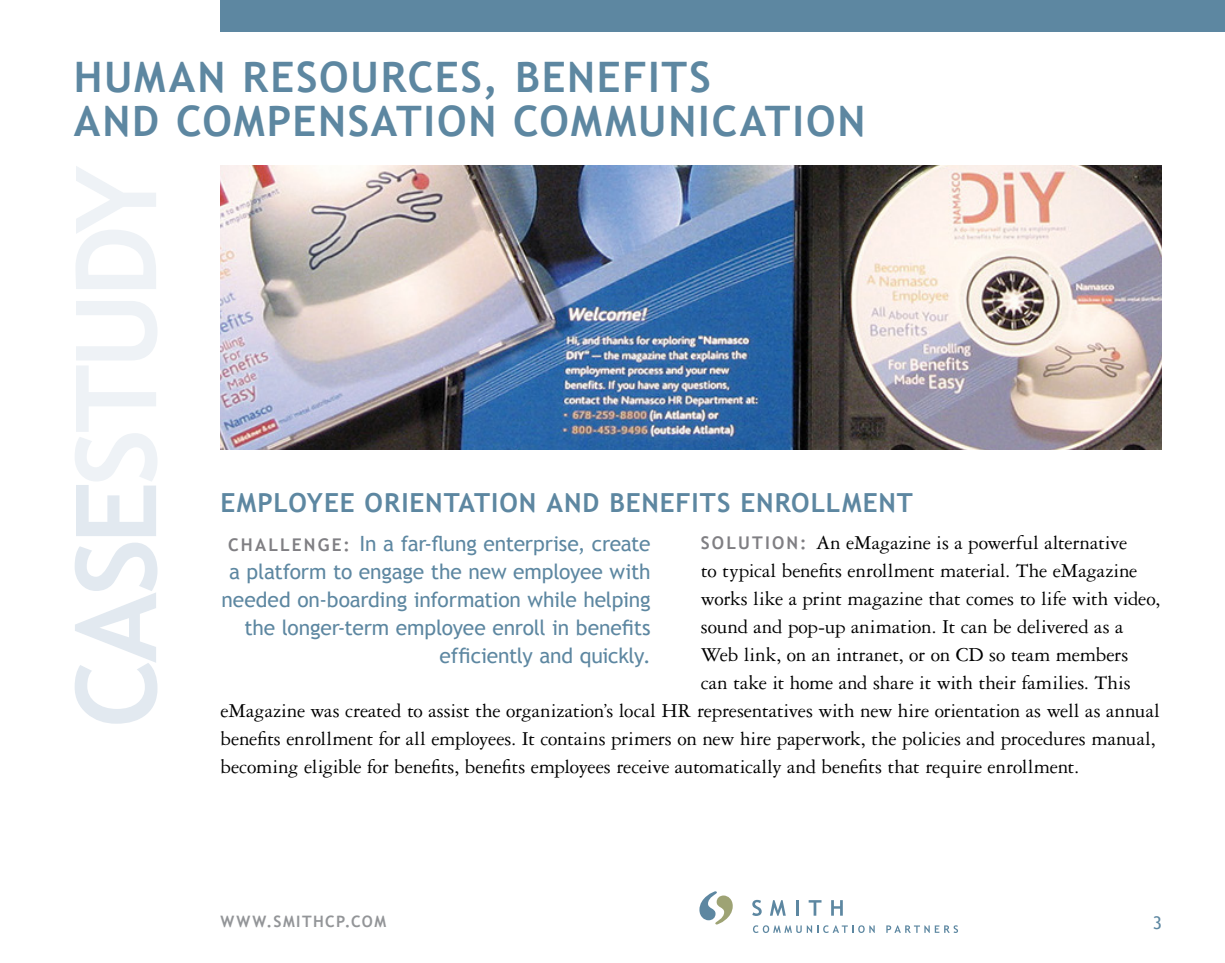
<style>
.page{position:relative;width:1225px;height:963px;background:#fff}
.page>*{position:absolute;margin:0;border:0;box-sizing:border-box;transform-origin:0 0}
.t1{font:700 42px/43.8px "Trebuchet MS";letter-spacing:.04em;color:#5d87a1}
.Case_Study_-_Sub_Hea{font:700 26.25px "Trebuchet MS";letter-spacing:.035em;color:#5d87a1}
.Solution_-_body{font:21px "Garamond 3 LT Std";letter-spacing:-.01em;color:#000}
.Challenge_-_body{font:21px/28px "Trebuchet MS";letter-spacing:-.01em;color:#5d87a1;text-align:right}
.t2{font:17.5px "Trebuchet MS";color:#5d87a1}
.t3{font:700 15.75px "Trebuchet MS";letter-spacing:.09em;color:#939598}
.s1{font-weight:700;font-size:17.5px;color:#807f83}
.s2{font-family:"Trebuchet MS";font-weight:700;font-size:17.5px;color:#807f83}
</style>
<div class="page">
<svg style="left:699px;top:891px;width:34px;height:33px"></svg>
<svg style="left:752px;top:899px;width:10px;height:16px"></svg>
<svg style="left:770px;top:900px;width:16px;height:15px"></svg>
<hr style="left:796px;top:900px;width:3px;height:15px;background:#5d87a1">
<svg style="left:809px;top:900px;width:13px;height:15px"></svg>
<svg style="left:831px;top:900px;width:12px;height:15px"></svg>
<svg style="left:753px;top:925px;width:122px;height:7px"></svg>
<svg style="left:886px;top:925px;width:72px;height:7px"></svg>
<div style="left:220px;top:0;width:1005px;height:32px;background:#5d87a1"></div>
<img style="left:220px;top:165px;width:942px;height:284px">
<h1 class="t1" style="left:74px;top:55px;width:793px">HUMAN RESOURCES, BENEFITS<br>AND COMPENSATION COMMUNICATION</h1>
<p class="Case_Study_-_Sub_Hea" style="left:220px;top:486px;width:694px">EMPLOYEE ORIENTATION AND BENEFITS ENROLLMENT</p>
<p class="Challenge_-_body" style="left:222px;top:530px;width:431px"><span class="s1">CHALLENGE:</span> In a far-flung enterprise, create a platform to engage the new employee with needed on-boarding information while helping the longer-term employee enroll in benefits efficiently and quickly.</p>
<p class="Solution_-_body" style="left:701px;top:531px;width:428px"><span class="s2">SOLUTION:</span> An eMagazine is a powerful alternative</p>
<p class="Solution_-_body" style="left:701px;top:559px;width:438px">to typical benefits enrollment material. The eMagazine</p>
<p class="Solution_-_body" style="left:701px;top:587px;width:461px">works like a print magazine that comes to life with video,</p>
<p class="Solution_-_body" style="left:701px;top:615px;width:424px">sound and pop-up animation. It can be delivered as a</p>
<p class="Solution_-_body" style="left:701px;top:643px;width:429px">Web link, on an intranet, or on CD so team members</p>
<p class="Solution_-_body" style="left:701px;top:671px;width:431px">can take it home and share it with their families. This</p>
<p class="Solution_-_body" style="left:220px;top:699px;width:941px">eMagazine was created to assist the organization’s local HR representatives with new hire orientation as well as annual</p>
<p class="Solution_-_body" style="left:220px;top:727px;width:937px">benefits enrollment for all employees. It contains primers on new hire paperwork, the policies and procedures manual,</p>
<p class="Solution_-_body" style="left:220px;top:755px;width:860px">becoming eligible for benefits, benefits employees receive automatically and benefits that require enrollment.</p>
<p class="t3" style="left:220px;top:911px;width:167px">WWW.SMITHCP.COM</p>
<p class="t2" style="left:1153px;top:912px;width:11px">3</p>
</div>
